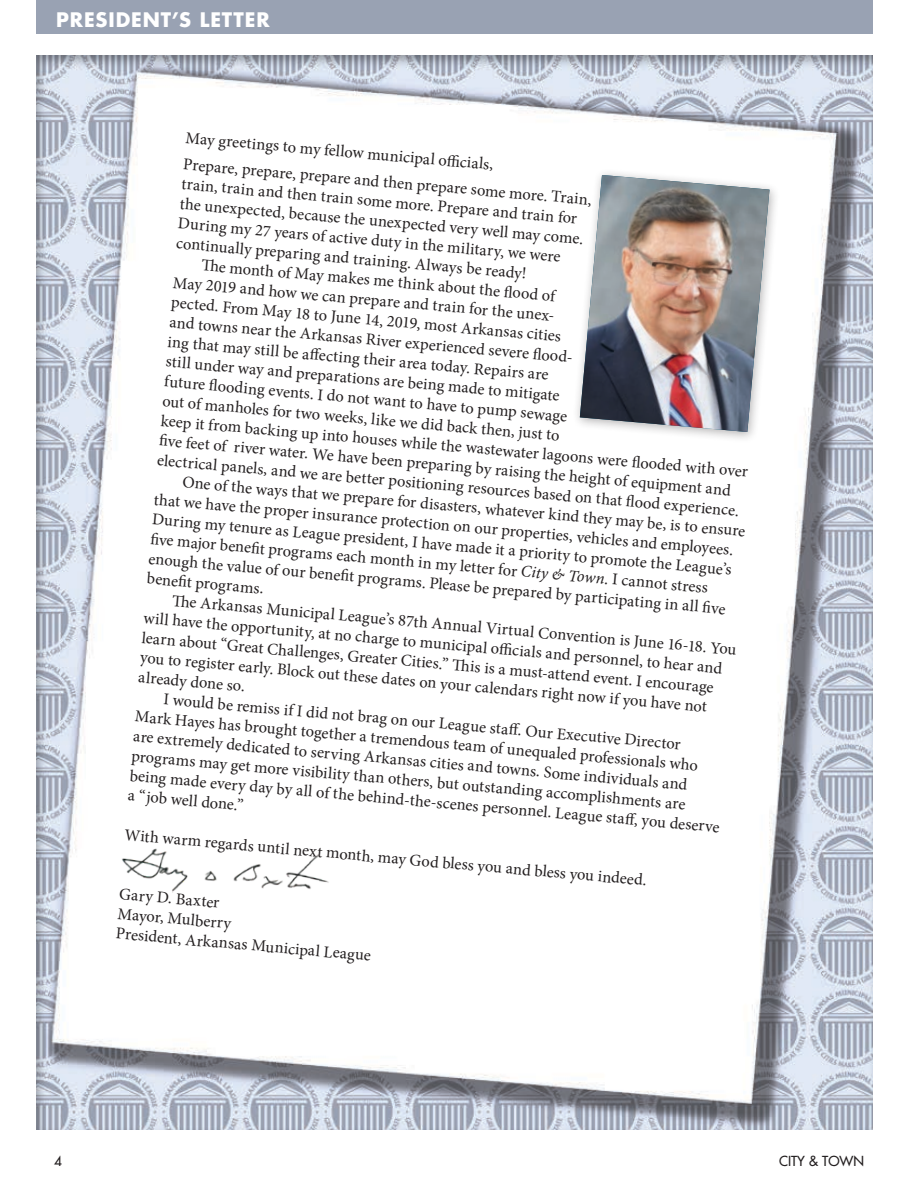
<style>
.page{position:relative;width:918px;height:1188px;background:#fff}
.page>*{position:absolute;margin:0;border:0;box-sizing:border-box;transform-origin:0 0}
.t1{font:700 19.5px "Futura LT Pro";letter-spacing:.045em;color:#fff}
.t2{font:16.5px/19.8px "Minion Pro";color:#231f20}
.t3{font:500 13.5px "Futura LT Pro";color:#231f20}
.s1{font-style:italic}
</style>
<div class="page">
<div style="left:36px;top:0;width:837px;height:34px;background:#99a2b3"></div>
<div style="left:34px;top:54px;width:840px;height:1076px;background:#231f20;opacity:.38"></div>
<img style="left:117px;top:831px;width:219px;height:78px">
<div style="left:572px;top:168px;width:208px;height:276px;background:#231f20;opacity:.33"></div>
<img style="left:580px;top:175px;width:190px;height:257px">
<p class="t1" style="left:56px;top:5px;width:215px">PRESIDENT’S LETTER</p>
<p class="t2" style="left:187px;top:124px;width:412px;line-height:26.5px;rotate:5deg">May greetings to my fellow municipal offi cials,<br>Prepare, prepare, prepare and then prepare some more. Train,</p>
<p class="t2" style="left:182px;top:174px;width:406px;rotate:5deg">train, train and then train some more. Prepare and train for the unexpected, because the unexpected very well may come.<br>During my 27 years of active duty in the military, we were continually preparing and training. Always be ready!</p>
<p class="t2" style="left:202px;top:255px;width:356px;rotate:5deg">Th e month of May makes me think about the fl ood of</p>
<p class="t2" style="left:174px;top:273px;width:387px;rotate:5deg">May 2019 and how we can prepare and train for the unex-</p>
<p class="t2" style="left:172px;top:292px;width:393px;rotate:5deg">pected. From May 18 to June 14, 2019, most Arkansas cities</p>
<p class="t2" style="left:170px;top:312px;width:409px;rotate:5deg">and towns near the Arkansas River experienced severe fl ood-</p>
<p class="t2" style="left:169px;top:332px;width:384px;rotate:5deg">ing that may still be aff ecting their area today. Repairs are</p>
<p class="t2" style="left:167px;top:351px;width:397px;rotate:5deg">still under way and preparations are being made to mitigate</p>
<p class="t2" style="left:165px;top:371px;width:406px;rotate:5deg">future fl ooding events. I do not want to have to pump sewage</p>
<p class="t2" style="left:163px;top:391px;width:400px;rotate:5deg">out of manholes for two weeks, like we did back then, just to</p>
<p class="t2" style="left:162px;top:411px;width:591px;rotate:5deg">keep it from backing up into houses while the wastewater lagoons were fl ooded with over</p>
<p class="t2" style="left:160px;top:430px;width:575px;rotate:5deg">fi ve feet of river water. We have been preparing by raising the height of equipment and</p>
<p class="t2" style="left:158px;top:450px;width:585px;rotate:5deg">electrical panels, and we are better positioning resources based on that fl ood experience.</p>
<p class="t2" style="left:183px;top:472px;width:567px;rotate:5deg">One of the ways that we prepare for disasters, whatever kind they may be, is to ensure</p>
<p class="t2" style="left:155px;top:489px;width:583px;rotate:5deg">that we have the proper insurance protection on our properties, vehicles and employees.</p>
<p class="t2" style="left:153px;top:509px;width:583px;rotate:5deg">During my tenure as League president, I have made it a priority to promote the League’s</p>
<p class="t2" style="left:151px;top:529px;width:561px;rotate:5deg">fi ve major benefi t programs each month in my letter for <span class="s1">City &amp; Town</span>. I cannot stress</p>
<p class="t2" style="left:150px;top:549px;width:581px;rotate:5deg">enough the value of our benefi t programs. Please be prepared by participating in all fi ve</p>
<p class="t2" style="left:148px;top:568px;width:119px;rotate:5deg">benefi t programs.</p>
<p class="t2" style="left:173px;top:590px;width:568px;rotate:5deg">Th e Arkansas Municipal League’s 87th Annual Virtual Convention is June 16-18. You</p>
<p class="t2" style="left:144px;top:608px;width:582px;rotate:5deg">will have the opportunity, at no charge to municipal offi cials and personnel, to hear and</p>
<p class="t2" style="left:143px;top:628px;width:575px;rotate:5deg">learn about “Great Challenges, Greater Cities.” Th is is a must-attend event. I encourage</p>
<p class="t2" style="left:141px;top:647px;width:570px;rotate:5deg">you to register early. Block out these dates on your calendars right now if you have not</p>
<p class="t2" style="left:139px;top:667px;width:108px;rotate:5deg">already done so.</p>
<p class="t2" style="left:164px;top:689px;width:521px;rotate:5deg">I would be remiss if I did not brag on our League staff . Our Executive Director</p>
<p class="t2" style="left:136px;top:706px;width:567px;rotate:5deg">Mark Hayes has brought together a tremendous team of unequaled professionals who</p>
<p class="t2" style="left:134px;top:726px;width:558px;rotate:5deg">are extremely dedicated to serving Arkansas cities and towns. Some individuals and</p>
<p class="t2" style="left:132px;top:746px;width:558px;rotate:5deg">programs may get more visibility than others, but outstanding accomplishments are</p>
<p class="t2" style="left:131px;top:766px;width:594px;rotate:5deg">being made every day by all of the behind-the-scenes personnel. League staff , you deserve</p>
<p class="t2" style="left:129px;top:785px;width:117px;rotate:5deg">a “job well done.”</p>
<p class="t2" style="left:125px;top:825px;width:526px;rotate:5deg">With warm regards until next month, may God bless you and bless you indeed.</p>
<p class="t2" style="left:120px;top:884px;width:258px;rotate:5deg">Gary D. Baxter<br>Mayor, Mulberry<br>President, Arkansas Municipal League</p>
<p class="t3" style="left:54px;top:1151px;width:9px">4</p>
<p class="t3" style="left:779px;top:1151px;width:86px">CITY &amp; TOWN</p>
</div>
